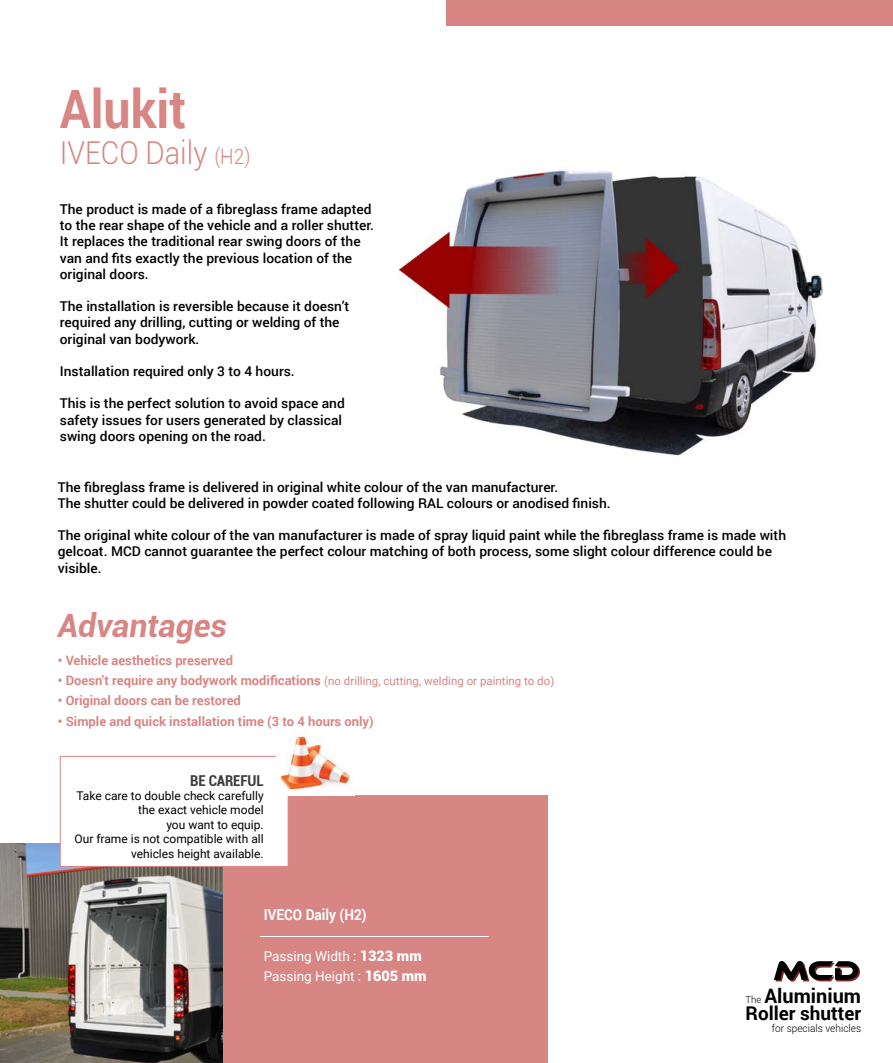
<style>
.page{position:relative;width:893px;height:1063px;background:#fff}
.page>*{position:absolute;margin:0;border:0;box-sizing:border-box;transform-origin:0 0}
.t1{font:700 52.95px "Roboto";color:#d78683;scale:.91 1}
.t2{font:italic 700 31.95px "Roboto";color:#d78683}
.t3{font:300 31.5px "Roboto";color:#d78683;scale:.91 1}
.t4{font:700 19.8px "Roboto";color:#000}
.t5{font:700 18.9px "Roboto";color:#000}
.t6{font:700 15px "Roboto";color:#fff;scale:.91 1}
.t7{font:700 condensed 15px "Roboto";letter-spacing:-.01em;color:#3c3c3b}
.t8{font:500 13.5px/16.2px "Roboto";color:#000}
.t9{font:13.5px/20.1px "Roboto";color:#fff}
.t10{font:700 12.9px "Roboto";color:#d78683}
.t11{font:12px/14.4px "Roboto";color:#000;text-align:right}
.t12{font:11.55px "Roboto";color:#d78683}
.t13{font:300 10.5px "Roboto";color:#000;scale:.96 1}
.s1{font-size:21px}
.s2{font-weight:700;font-size:12.9px}
.s3{font-weight:900;font-size:14.4px}
.s4{font-weight:300;font-size:9.6px}
</style>
<div class="page">
<img style="left:400px;top:166px;width:423px;height:290px">
<div style="left:446px;top:0;width:447px;height:26px;background:#d78683"></div>
<img style="left:0;top:844px;width:224px;height:219px">
<div style="left:224px;top:795px;width:324px;height:268px;background:#d78683"></div>
<div style="left:60px;top:756px;width:229px;height:111px;background:#fff;border:1px solid #d78683"></div>
<hr style="left:260px;top:936px;width:229px;height:1px;background:#fff">
<img style="left:276px;top:735px;width:77px;height:60px">
<svg style="left:774px;top:961px;width:86px;height:21px"></svg>
<h1 class="t1" style="left:60px;top:72px;width:140px">Alukit</h1>
<h3 class="t3" style="left:60px;top:131px;width:211px">IVECO Daily <span class="s1">(H2)</span></h3>
<p class="t8" style="left:60px;top:201px;width:316px">The product is made of a fibreglass frame adapted to the rear shape of the vehicle and a roller shutter.<br>It replaces the traditional rear swing doors of the van and fits exactly the previous location of the original doors.</p>
<p class="t8" style="left:60px;top:298px;width:291px">The installation is reversible because it doesn’t required any drilling, cutting or welding of the original van bodywork.</p>
<p class="t8" style="left:60px;top:363px;width:236px">Installation required only 3 to 4 hours.</p>
<p class="t8" style="left:60px;top:395px;width:286px">This is the perfect solution to avoid space and safety issues for users generated by classical swing doors opening on the road.</p>
<p class="t8" style="left:58px;top:478px;width:554px">The fibreglass frame is delivered in original white colour of the van manufacturer.<br>The shutter could be delivered in powder coated following RAL colours or anodised finish.</p>
<p class="t8" style="left:58px;top:527px;width:730px">The original white colour of the van manufacturer is made of spray liquid paint while the fibreglass frame is made with gelcoat. MCD cannot guarantee the perfect colour matching of both process, some slight colour difference could be visible.</p>
<h2 class="t2" style="left:58px;top:603px;width:171px">Advantages</h2>
<p class="t10" style="left:58px;top:651px;width:177px">• Vehicle aesthetics preserved</p>
<p class="t12" style="left:58px;top:673px;width:498px"><span class="s2">• Doesn’t require any bodywork modifications</span> (no drilling, cutting, welding or painting to do)</p>
<p class="t10" style="left:58px;top:692px;width:185px">• Original doors can be restored</p>
<p class="t10" style="left:58px;top:712px;width:318px">• Simple and quick installation time (3 to 4 hours only)</p>
<p class="t7" style="left:190px;top:770px;width:75px">BE CAREFUL</p>
<p class="t11" style="left:75px;top:788px;width:191px">Take care to double check carefully the exact vehicle model<br>you want to equip.<br>Our frame is not compatible with all vehicles height available.</p>
<p class="t6" style="left:264px;top:904px;width:115px">IVECO Daily (H2)</p>
<p class="t9" style="left:264px;top:945px;width:164px">Passing Width : <span class="s3">1323 mm<br></span>Passing Height : <span class="s3">1605 mm</span></p>
<h3 class="t4" style="left:745px;top:982px;width:117px"><span class="s4">The</span> Aluminium</h3>
<h3 class="t5" style="left:746px;top:1000px;width:117px">Roller shutter</h3>
<p class="t13" style="left:772px;top:1021px;width:94px">for specials vehicles</p>
</div>
